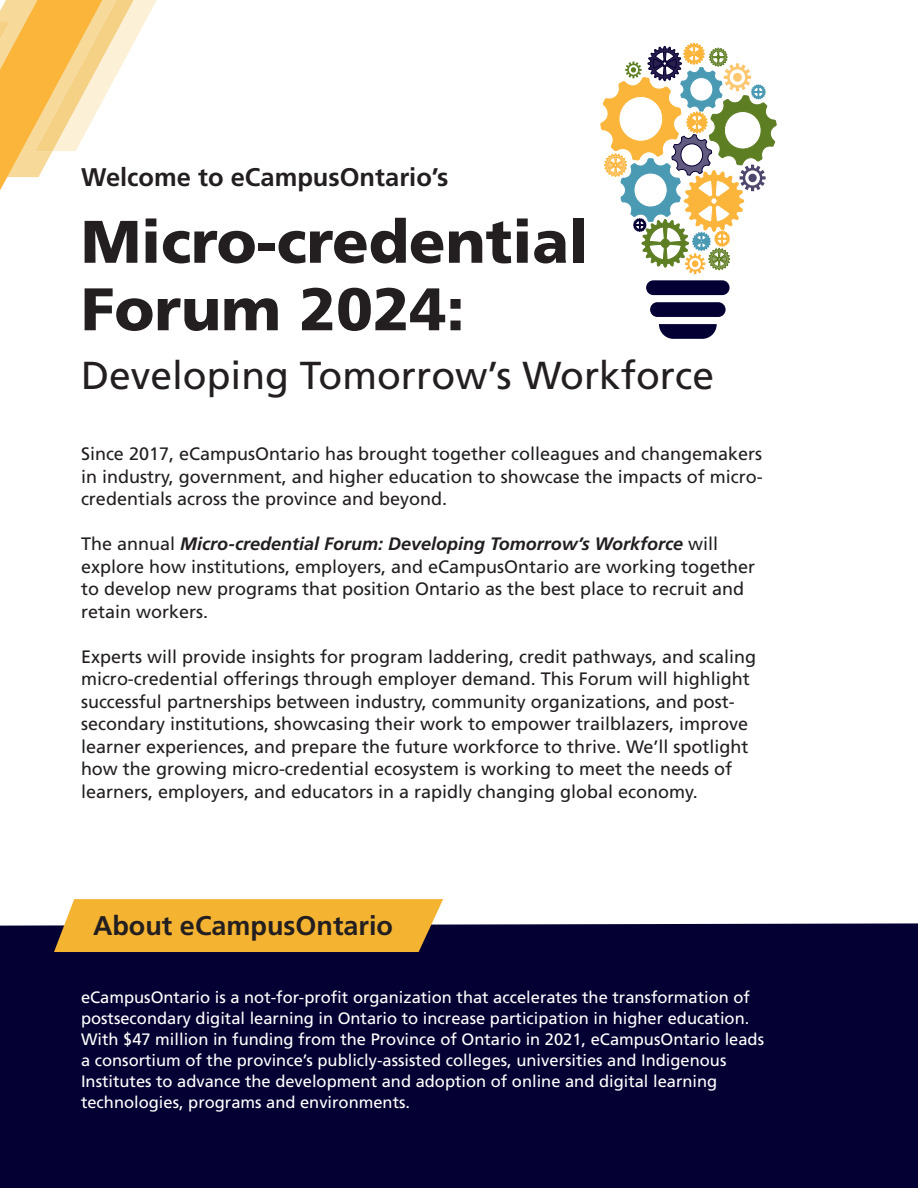
<style>
.page{position:relative;width:918px;height:1188px;background:#fff}
.page>*{position:absolute;margin:0;border:0;box-sizing:border-box;transform-origin:0 0}
.H1-45_50{font:900 60px "Frutiger LT Std";color:#231f20}
.H1-45_50-2{font:39px "Frutiger LT Std";color:#231f20}
.H2-25_30{font:700 27px "Frutiger LT Std";color:#231f20}
.t1{font:700 25.5px "Frutiger LT Std";color:#231f20}
.Body_Copy_10_13{font:18px/22.5px "Frutiger LT Std";color:#231f20}
.Body_Copy_10_13-2{font:16.5px/21px "Frutiger LT Std";color:#fff}
.s1{font-weight:700;font-style:italic}
</style>
<div class="page">
<svg style="left:0;top:0;width:157px;height:190px"></svg>
<div style="left:0;top:923px;width:918px;height:265px;background:#050033"></div>
<svg style="left:54px;top:899px;width:389px;height:53px;background:#edaf37"></svg>
<svg style="left:600px;top:43px;width:177px;height:231px"></svg>
<div style="left:646px;top:280px;width:84px;height:15px;background:#050033;border-radius:7px"></div>
<div style="left:650px;top:302px;width:76px;height:15px;background:#050033;border-radius:7px"></div>
<svg style="left:659px;top:324px;width:58px;height:15px"></svg>
<h1 class="t1" style="left:81px;top:163px;width:369px">Welcome to eCampusOntario’s</h1>
<h2 class="H1-45_50" style="left:81px;top:206px;width:510px">Micro-credential</h2>
<h1 class="H1-45_50" style="left:81px;top:273px;width:385px">Forum 2024:</h1>
<h1 class="H1-45_50-2" style="left:81px;top:353px;width:635px">Developing Tomorrow’s Workforce</h1>
<p class="Body_Copy_10_13" style="left:81px;top:443px;width:683px;text-align:justify">Since 2017, eCampusOntario has brought together colleagues and changemakers in industry, government, and higher education to showcase the impacts of micro&shy;credentials across the province and beyond.</p>
<p class="Body_Copy_10_13" style="left:81px;top:533px;width:676px">The annual <span class="s1">Micro-credential Forum: Developing Tomorrow’s Workforce</span> will explore how institutions, employers, and eCampusOntario are working together to develop new programs that position Ontario as the best place to recruit and retain workers.</p>
<p class="Body_Copy_10_13" style="left:81px;top:646px;width:677px">Experts will provide insights for program laddering, credit pathways, and scaling micro-credential offerings through employer demand. This Forum will highlight successful partnerships between industry, community organizations, and post&shy;secondary institutions, showcasing their work to empower trailblazers, improve learner experiences, and prepare the future workforce to thrive. We’ll spotlight how the growing micro-credential ecosystem is working to meet the needs of learners, employers, and educators in a rapidly changing global economy.</p>
<h2 class="H2-25_30" style="left:93px;top:909px;width:302px">About eCampusOntario</h2>
<p class="Body_Copy_10_13-2" style="left:81px;top:987px;width:685px">eCampusOntario is a not-for-profit organization that accelerates the transformation of postsecondary digital learning in Ontario to increase participation in higher education.<br>With $47 million in funding from the Province of Ontario in 2021, eCampusOntario leads a consortium of the province’s publicly-assisted colleges, universities and Indigenous Institutes to advance the development and adoption of online and digital learning technologies, programs and environments.</p>
</div>
